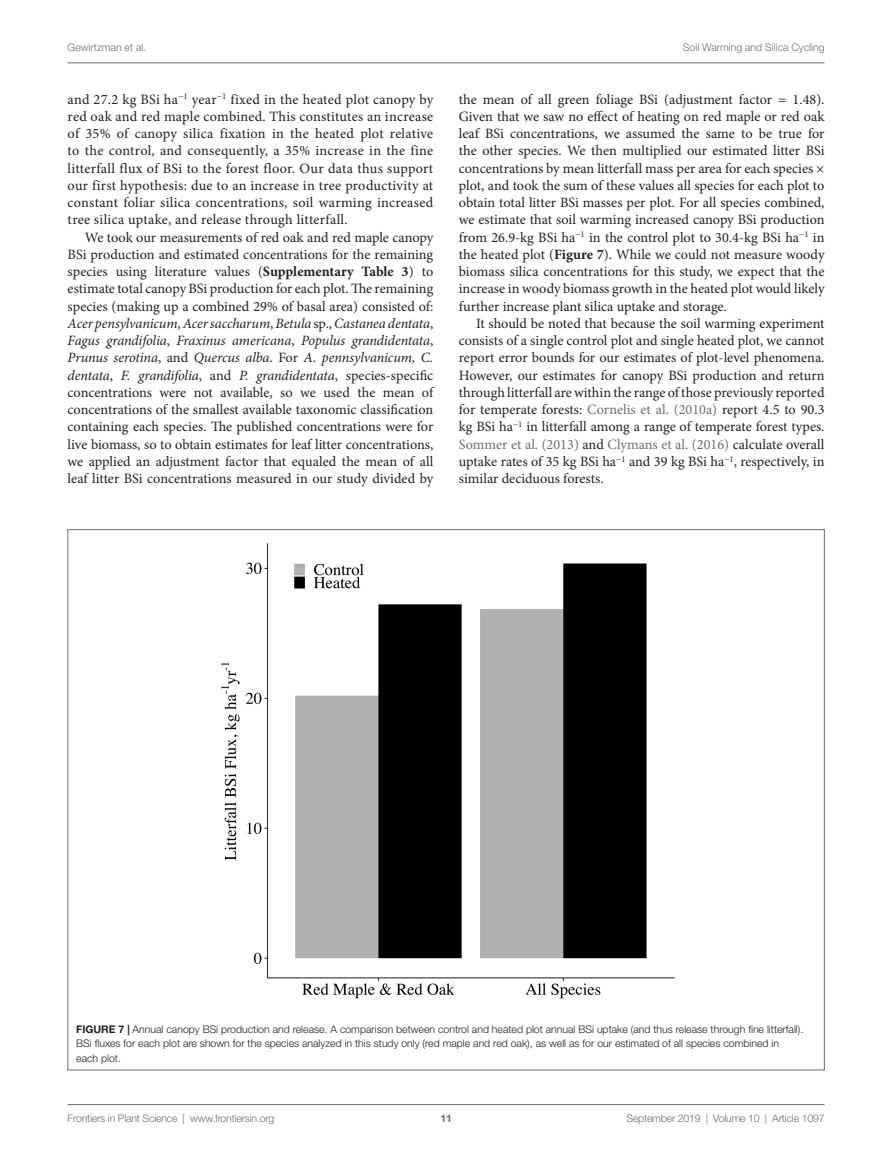
<style>
.page{position:relative;width:893px;height:1170px;background:#fff}
.page>*{position:absolute;margin:0;border:0;box-sizing:border-box;transform-origin:0 0}
.T{font:14.25px/17.2px "Minion Pro";color:#231f20;text-align:justify}
.T1{font:14.25px/17.2px "Minion Pro";letter-spacing:.02em;color:#231f20;text-align:justify}
.FC{font:300 10.5px/14.2px "Helvetica Neue LT Std";color:#231f20}
.t1{font:300 10.5px "Helvetica Neue LT Std";letter-spacing:-.015em;color:#6c6d70}
.t2{font:700 10.5px "Helvetica Neue LT Std";color:#6c6d70}
.s1{font-weight:700}
.s2{font-style:italic}
.s3{color:#6c6d70}
</style>
<div class="page">
<hr style="left:68px;top:63px;width:756px;height:1px;background:#6c6d70">
<hr style="left:68px;top:1104px;width:756px;height:1px;background:#6c6d70">
<img style="left:221px;top:543px;width:454px;height:456px">
<p class="t1" style="left:68px;top:41px;width:80px">Gewirtzman et al.</p>
<p class="t1" style="left:683px;top:41px;width:143px">Soil Warming and Silica Cycling</p>
<p class="T1" style="left:68px;top:90px;width:367px">and 27.2 kg BSi ha<sup>−1</sup> year<sup>−1</sup> fixed in the heated plot canopy by red oak and red maple combined. This constitutes an increase of 35% of canopy silica fixation in the heated plot relative to the control, and consequently, a 35% increase in the fine litterfall flux of BSi to the forest floor. Our data thus support our first hypothesis: due to an increase in tree productivity at constant foliar silica concentrations, soil warming increased tree silica uptake, and release through litterfall.</p>
<p class="T" style="left:68px;top:228px;width:367px;text-indent:17px">We took our measurements of red oak and red maple canopy BSi production and estimated concentrations for the remaining species using literature values (<span class="s1">Supplementary Table 3</span>) to estimate total canopy BSi production for each plot. The remaining species (making up a combined 29% of basal area) consisted of:<br><span class="s2">Acer pensylvanicum</span>, <span class="s2">Acer saccharum</span>, <span class="s2">Betula</span> sp., <span class="s2">Castanea dentata</span>, <span class="s2">Fagus grandifolia</span>, <span class="s2">Fraxinus americana</span>, <span class="s2">Populus grandidentata</span>, <span class="s2">Prunus serotina</span>, and <span class="s2">Quercus alba</span>. For <span class="s2">A. pennsylvanicum, C. dentata</span>, <span class="s2">F. grandifolia</span>, and <span class="s2">P. grandidentata</span>, species-specific concentrations were not available, so we used the mean of concentrations of the smallest available taxonomic classification containing each species. The published concentrations were for live biomass, so to obtain estimates for leaf litter concentrations, we applied an adjustment factor that equaled the mean of all leaf litter BSi concentrations measured in our study divided by</p>
<p class="T" style="left:459px;top:90px;width:367px">the mean of all green foliage BSi (adjustment factor = 1.48).<br>Given that we saw no effect of heating on red maple or red oak leaf BSi concentrations, we assumed the same to be true for the other species. We then multiplied our estimated litter BSi concentrations by mean litterfall mass per area for each species × plot, and took the sum of these values all species for each plot to obtain total litter BSi masses per plot. For all species combined, we estimate that soil warming increased canopy BSi production from 26.9-kg BSi ha<sup>−1</sup> in the control plot to 30.4-kg BSi ha<sup>−1</sup> in the heated plot (<span class="s1">Figure 7</span>). While we could not measure woody biomass silica concentrations for this study, we expect that the increase in woody biomass growth in the heated plot would likely further increase plant silica uptake and storage.</p>
<p class="T" style="left:459px;top:315px;width:367px;text-indent:17px">It should be noted that because the soil warming experiment consists of a single control plot and single heated plot, we cannot report error bounds for our estimates of plot-level phenomena.<br>However, our estimates for canopy BSi production and return through litterfall are within the range of those previously reported for temperate forests: <span class="s3">Cornelis et al. (2010a)</span> report 4.5 to 90.3 kg BSi ha<sup>−1</sup> in litterfall among a range of temperate forest types.<br><span class="s3">Sommer et al. (2013)</span> and <span class="s3">Clymans et al. (2016)</span> calculate overall uptake rates of 35 kg BSi ha<sup>−1</sup> and 39 kg BSi ha<sup>−1</sup>, respectively, in similar deciduous forests.</p>
<p class="FC" style="left:76px;top:1021px;width:729px"><span class="s1">FIGURE 7 |</span> Annual canopy BSi production and release. A comparison between control and heated plot annual BSi uptake (and thus release through fine litterfall).<br>BSi fluxes for each plot are shown for the species analyzed in this study only (red maple and red oak), as well as for our estimated of all species combined in each plot.</p>
<p class="t1" style="left:68px;top:1111px;width:208px">Frontiers in Plant Science | www.frontiersin.org</p>
<p class="t2" style="left:440px;top:1111px;width:13px">11</p>
<p class="t1" style="left:626px;top:1111px;width:200px">September 2019 | Volume 10 | Article 1097</p>
</div>
